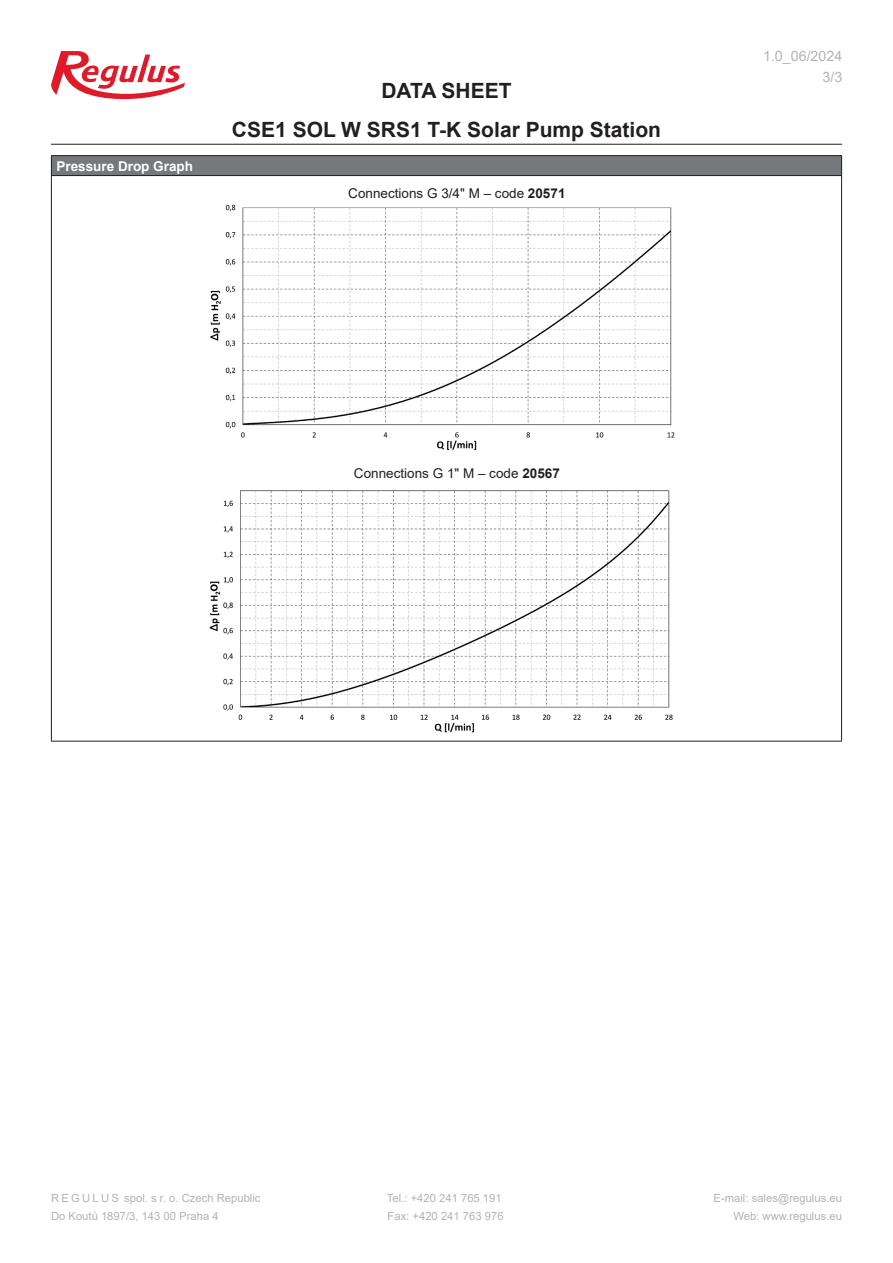
<style>
.page{position:relative;width:893px;height:1263px;background:#fff}
.page>*{position:absolute;margin:0;border:0;box-sizing:border-box;transform-origin:0 0}
.t1{font:700 21px/39.3px "Arial";color:#231f20;text-align:center}
.t2{font:14.25px "Arial";color:#b2b3b7}
.Text{font:13.5px "Arial";color:#231f20}
.t3{font:700 13.5px "Arial";color:#fff}
.t4{font:11.25px "Arial";color:#b2b3b7}
.s1{font-weight:700}
</style>
<div class="page">
<svg style="left:51px;top:51px;width:134px;height:48px"></svg>
<hr style="left:51px;top:144px;width:791px;height:1px;background:#231f20">
<div style="left:51px;top:156px;width:791px;height:20px;background:#76787b"></div>
<svg style="left:841px;top:156px;width:1px;height:19px"></svg>
<hr style="left:51px;top:155px;width:791px;height:1px;background:#231f20">
<svg style="left:51px;top:156px;width:1px;height:19px"></svg>
<hr style="left:51px;top:175px;width:791px;height:1px;background:#231f20">
<hr style="left:51px;top:176px;width:1px;height:565px;background:#231f20">
<hr style="left:51px;top:741px;width:791px;height:1px;background:#231f20">
<hr style="left:841px;top:176px;width:1px;height:565px;background:#231f20">
<img style="left:210px;top:204px;width:465px;height:246px">
<img style="left:209px;top:490px;width:464px;height:243px">
<p class="t3" style="left:57px;top:156px;width:138px">Pressure Drop Graph</p>
<h1 class="t1" style="left:232px;top:71px;width:431px">DATA SHEET<br>CSE1 SOL W SRS1 T-K Solar Pump Station</h1>
<p class="Text" style="left:348px;top:184px;width:219px">Connections G 3/4" M – code <span class="s1">20571</span></p>
<p class="t2" style="left:763px;top:47px;width:81px">1.0_06/2024</p>
<p class="t2" style="left:822px;top:68px;width:21px">3/3</p>
<p class="Text" style="left:354px;top:464px;width:207px">Connections G 1" M – code <span class="s1">20567</span></p>
<p class="t4" style="left:51px;top:1190px;width:211px">R E G U L U S spol. s r. o. Czech Republic</p>
<p class="t4" style="left:387px;top:1190px;width:116px">Tel.: +420 241 765 191</p>
<p class="t4" style="left:714px;top:1190px;width:130px">E-mail: sales@regulus.eu</p>
<p class="t4" style="left:51px;top:1209px;width:169px">Do Koutů 1897/3, 143 00 Praha 4</p>
<p class="t4" style="left:388px;top:1209px;width:118px">Fax: +420 241 763 976</p>
<p class="t4" style="left:733px;top:1209px;width:110px">Web: www.regulus.eu</p>
</div>
